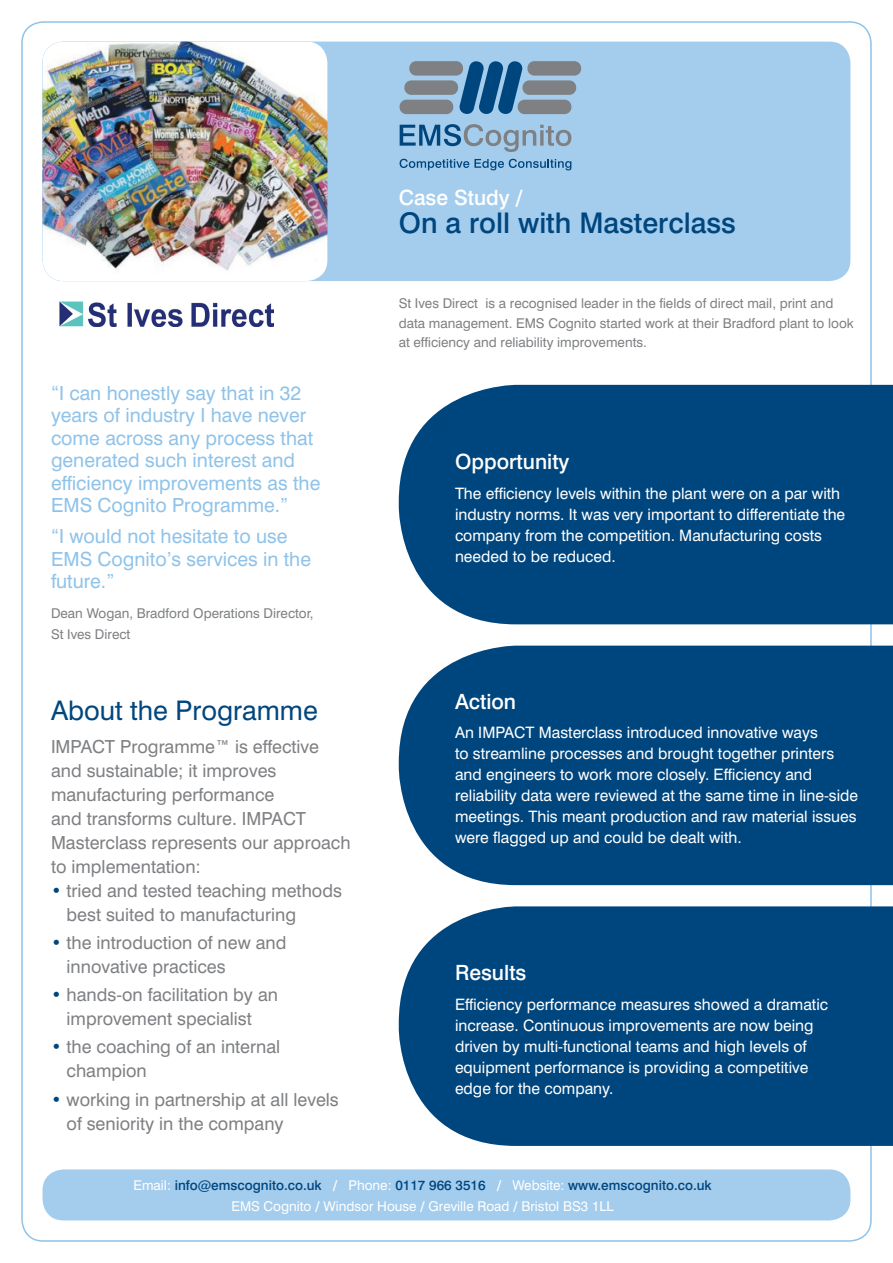
<style>
.page{position:relative;width:893px;height:1263px;background:#fff}
.page>*{position:absolute;margin:0;border:0;box-sizing:border-box;transform-origin:0 0}
.t1{font:500 28.5px "Swiss 721 BT";color:#00467e}
.t2{font:27px "Swiss 721 BT";color:#00467e}
.t3{font:500 21px "Swiss 721 BT";color:#fff}
.t4{font:19.5px/22.5px "Swiss 721 BT";color:#8fc3e9}
.t5{font:18px/24px "Swiss 721 BT";color:#7e8083}
.t6{font:15.75px/21px "Swiss 721 BT";color:#fff}
.t7{font:13.5px/19.5px "Swiss 721 BT";color:#7e8083}
.t8{font:13.5px/21px "Swiss 721 BT";color:#fff;text-align:center}
.s1{font-family:"Swiss 721 BT Black Rounded";font-weight:400}
.s2{font-family:"Swiss 721 BT Black Rounded";color:#00467e}
.s3{font-weight:500;color:#00467e}
.s4{font-family:"Swiss 721 BT Black Rounded"}
</style>
<div class="page">
<div style="left:43px;top:42px;width:807px;height:239px;background:#a4cded;border-radius:21px"></div>
<img style="left:43px;top:42px;width:284px;height:239px">
<div style="left:399px;top:385px;width:494px;height:239px;background:#00467e"></div>
<div style="left:399px;top:646px;width:494px;height:239px;background:#00467e"></div>
<div style="left:399px;top:906px;width:494px;height:240px;background:#00467e"></div>
<svg style="left:400px;top:124px;width:171px;height:28px"></svg>
<div style="left:409px;top:61px;width:54px;height:15px;background:#7e8083;border-radius:7px"></div>
<div style="left:400px;top:100px;width:53px;height:14px;background:#7e8083;border-radius:7px"></div>
<div style="left:404px;top:80px;width:54px;height:15px;background:#7e8083;border-radius:7px"></div>
<div style="left:527px;top:61px;width:54px;height:15px;background:#7e8083;border-radius:7px"></div>
<div style="left:518px;top:100px;width:53px;height:14px;background:#7e8083;border-radius:7px"></div>
<div style="left:522px;top:80px;width:54px;height:15px;background:#7e8083;border-radius:7px"></div>
<svg style="left:459px;top:61px;width:64px;height:53px"></svg>
<svg style="left:400px;top:159px;width:171px;height:11px"></svg>
<div style="left:43px;top:1169px;width:807px;height:51px;background:#a4cded;border-radius:21px"></div>
<img style="left:60px;top:302px;width:214px;height:25px">
<h3 class="t3" style="left:399px;top:184px;width:125px">Case Study <span class="s1">/</span></h3>
<h1 class="t1" style="left:399px;top:206px;width:339px">On a roll with Masterclass</h1>
<p class="t4" style="left:51px;top:381px;width:271px">“I can honestly say that in 32 years of industry I have never come across any process that generated such interest and efficiency improvements as the<br>EMS Cognito Programme.”</p>
<p class="t4" style="left:51px;top:525px;width:262px">“I would not hesitate to use<br>EMS Cognito’s services in the future.”</p>
<p class="t7" style="left:51px;top:602px;width:264px;line-height:21px">Dean Wogan, Bradford Operations Director,<br>St Ives Direct</p>
<h2 class="t2" style="left:51px;top:694px;width:268px">About the Programme</h2>
<p class="t5" style="left:51px;top:734px;width:301px">IMPACT Programme™ is effective and sustainable; it improves manufacturing performance<br>and transforms culture. IMPACT<br>Masterclass represents our approach to implementation:</p>
<p class="t5" style="left:67px;top:878px;width:277px;text-indent:-16px"><span class="s2">•</span> tried and tested teaching methods best suited to manufacturing</p>
<p class="t5" style="left:67px;top:930px;width:221px;text-indent:-16px"><span class="s2">•</span> the introduction of new and innovative practices</p>
<p class="t5" style="left:51px;top:983px;width:228px;text-align:center"><span class="s2">•</span> hands-on facilitation by an improvement specialist</p>
<p class="t5" style="left:67px;top:1035px;width:215px;text-indent:-16px"><span class="s2">•</span> the coaching of an internal champion</p>
<p class="t5" style="left:67px;top:1087px;width:274px;text-indent:-16px"><span class="s2">•</span> working in partnership at all levels of seniority in the company</p>
<p class="t7" style="left:399px;top:294px;width:457px">St Ives Direct is a recognised leader in the fields of direct mail, print and data management. EMS Cognito started work at their Bradford plant to look at efficiency and reliability improvements.</p>
<h3 class="t3" style="left:455px;top:449px;width:116px">Opportunity</h3>
<p class="t6" style="left:455px;top:482px;width:392px">The efficiency levels within the plant were on a par with industry norms. It was very important to differentiate the company from the competition. Manufacturing costs needed to be reduced.</p>
<h3 class="t3" style="left:455px;top:689px;width:63px">Action</h3>
<p class="t6" style="left:455px;top:722px;width:405px">An IMPACT Masterclass introduced innovative ways<br>to streamline processes and brought together printers and engineers to work more closely. Efficiency and reliability data were reviewed at the same time in line-side meetings. This meant production and raw material issues were flagged up and could be dealt with.</p>
<h3 class="t3" style="left:455px;top:960px;width:73px">Results</h3>
<p class="t6" style="left:455px;top:993px;width:375px">Efficiency performance measures showed a dramatic increase. Continuous improvements are now being driven by multi-functional teams and high levels of equipment performance is providing a competitive edge for the company.</p>
<p class="t8" style="left:133px;top:1174px;width:580px">Email: <span class="s3">info@emscognito.co.uk</span> <span class="s4">/</span> Phone: <span class="s3">0117 966 3516</span> <span class="s4">/</span> Website: <span class="s3">www.emscognito.co.uk<br></span>EMS Cognito <span class="s4">/</span> Windsor House <span class="s4">/</span> Greville Road <span class="s4">/</span> Bristol BS3 1LL</p>
</div>
